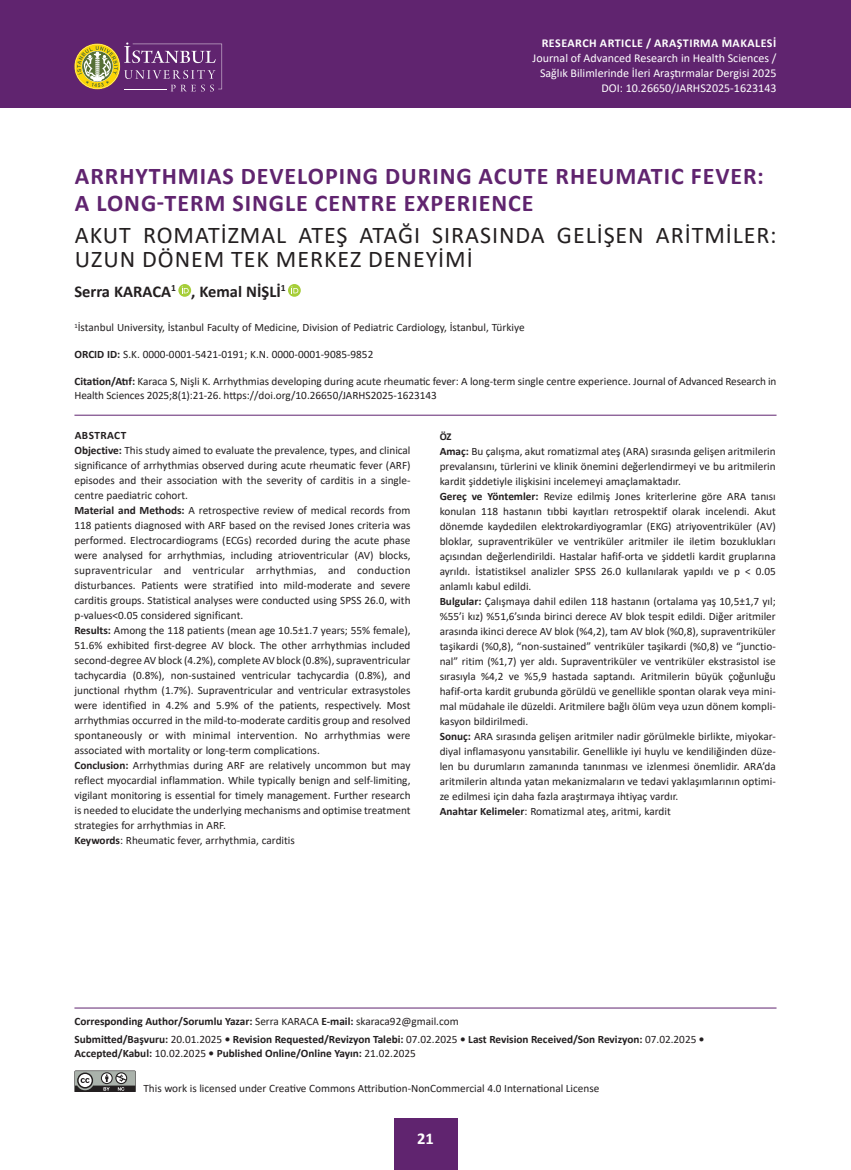
<style>
.page{position:relative;width:851px;height:1170px;background:#fff}
.page>*{position:absolute;margin:0;border:0;box-sizing:border-box;transform-origin:0 0}
.t1{font:700 24px/27px "Calibri";letter-spacing:.04em;color:#60246f}
.t2{font:24px/24px "Calibri";letter-spacing:.04em;color:#231f20}
.t3{font:700 16.5px "Calibri";color:#231f20}
.t4{font:700 16.5px "Calibri";color:#fff}
.t5{font:12px/15px "Calibri";color:#fff;text-align:right}
.t6{font:700 12px "Calibri";letter-spacing:.04em;color:#fff}
.t7{font:11.25px/15px "Calibri";color:#231f20}
.t8{font:700 11.25px/17.7px "Calibri";color:#231f20}
.t9{font:700 10.5px "Calibri";color:#231f20}
.s1{font-weight:700}
.s2{font-weight:400}
</style>
<div class="page">
<div style="left:393px;top:1118px;width:64px;height:51px;background:#60246f"></div>
<div style="left:0;top:0;width:850px;height:107px;background:#60246f"></div>
<svg style="left:178px;top:284px;width:13px;height:13px"></svg>
<svg style="left:182px;top:286px;width:7px;height:7px"></svg>
<svg style="left:288px;top:284px;width:13px;height:13px"></svg>
<svg style="left:291px;top:286px;width:7px;height:7px"></svg>
<hr style="left:74px;top:1007px;width:702px;height:1px;background:#60246f">
<svg style="left:74px;top:1070px;width:62px;height:21px"></svg>
<svg style="left:74px;top:43px;width:148px;height:49px"></svg>
<hr style="left:74px;top:415px;width:702px;height:1px;background:#60246f">
<p class="t6" style="left:541px;top:34px;width:236px">RESEARCH ARTICLE / ARAŞTIRMA MAKALESİ</p>
<p class="t5" style="left:532px;top:50px;width:245px">Journal of Advanced Research in Health Sciences /<br>Sağlık Bilimlerinde İleri Araştırmalar Dergisi 2025<br>DOI: 10.26650/JARHS2025-1623143</p>
<h1 class="t1" style="left:75px;top:162px;width:690px">ARRHYTHMIAS DEVELOPING DURING ACUTE RHEUMATIC FEVER:<br>A LONG-TERM SINGLE CENTRE EXPERIENCE</h1>
<h1 class="t2" style="left:75px;top:222px;width:703px">AKUT ROMATİZMAL ATEŞ ATAĞI SIRASINDA GELİŞEN ARİTMİLER:<br>UZUN DÖNEM TEK MERKEZ DENEYİMİ</h1>
<h2 class="t3" style="left:74px;top:279px;width:213px">Serra KARACA<sup>1</sup> , Kemal NİŞLİ<sup>1</sup></h2>
<p class="t7" style="left:74px;top:320px;width:451px"><sup>1</sup>İstanbul University, İstanbul Faculty of Medicine, Division of Pediatric Cardiology, İstanbul, Türkiye</p>
<p class="t7" style="left:74px;top:347px;width:300px"><span class="s1">ORCID ID:</span> S.K. 0000-0001-5421-0191; K.N. 0000-0001-9085-9852</p>
<p class="t7" style="left:74px;top:374px;width:703px;line-height:13.5px"><span class="s1">Citation/Atıf:</span> Karaca S, Nişli K. Arrhythmias developing during acute rheumatic fever: A long-term single centre experience. Journal of Advanced Research in<br>Health Sciences 2025;8(1):21-26. https://doi.org/10.26650/JARHS2025-1623143</p>
<p class="t7" style="left:74px;top:427px;width:337px"><span class="s1">ABSTRACT<br>Objective:</span> This study aimed to evaluate the prevalence, types, and clinical significance of arrhythmias observed during acute rheumatic fever (ARF) episodes and their association with the severity of carditis in a single&shy;centre paediatric cohort.<br><span class="s1">Material and Methods:</span> A retrospective review of medical records from 118 patients diagnosed with ARF based on the revised Jones criteria was performed. Electrocardiograms (ECGs) recorded during the acute phase were analysed for arrhythmias, including atrioventricular (AV) blocks, supraventricular and ventricular arrhythmias, and conduction disturbances. Patients were stratified into mild-moderate and severe carditis groups. Statistical analyses were conducted using SPSS 26.0, with p-values&lt;0.05 considered significant.<br><span class="s1">Results:</span> Among the 118 patients (mean age 10.5±1.7 years; 55% female), 51.6% exhibited first-degree AV block. The other arrhythmias included second-degree AV block (4.2%), complete AV block (0.8%), supraventricular tachycardia (0.8%), non-sustained ventricular tachycardia (0.8%), and junctional rhythm (1.7%). Supraventricular and ventricular extrasystoles were identified in 4.2% and 5.9% of the patients, respectively. Most arrhythmias occurred in the mild-to-moderate carditis group and resolved spontaneously or with minimal intervention. No arrhythmias were associated with mortality or long-term complications.<br><span class="s1">Conclusion:</span> Arrhythmias during ARF are relatively uncommon but may reflect myocardial inflammation. While typically benign and self-limiting, vigilant monitoring is essential for timely management. Further research is needed to elucidate the underlying mechanisms and optimise treatment strategies for arrhythmias in ARF.<br><span class="s1">Keywords</span>: Rheumatic fever, arrhythmia, carditis</p>
<p class="t9" style="left:439px;top:428px;width:13px">ÖZ</p>
<p class="t7" style="left:439px;top:443px;width:337px"><span class="s1">Amaç:</span> Bu çalışma, akut romatizmal ateş (ARA) sırasında gelişen aritmilerin prevalansını, türlerini ve klinik önemini değerlendirmeyi ve bu aritmilerin kardit şiddetiyle ilişkisini incelemeyi amaçlamaktadır.<br><span class="s1">Gereç ve Yöntemler:</span> Revize edilmiş Jones kriterlerine göre ARA tanısı konulan 118 hastanın tıbbi kayıtları retrospektif olarak incelendi. Akut dönemde kaydedilen elektrokardiyogramlar (EKG) atriyoventriküler (AV) bloklar, supraventriküler ve ventriküler aritmiler ile iletim bozuklukları açısından değerlendirildi. Hastalar hafif-orta ve şiddetli kardit gruplarına ayrıldı. İstatistiksel analizler SPSS 26.0 kullanılarak yapıldı ve p &lt; 0.05 anlamlı kabul edildi.<br><span class="s1">Bulgular:</span> Çalışmaya dahil edilen 118 hastanın (ortalama yaş 10,5±1,7 yıl; %55’i kız) %51,6’sında birinci derece AV blok tespit edildi. Diğer aritmiler arasında ikinci derece AV blok (%4,2), tam AV blok (%0,8), supraventriküler taşikardi (%0,8), “non-sustained” ventriküler taşikardi (%0,8) ve “junctio&shy;nal” ritim (%1,7) yer aldı. Supraventriküler ve ventriküler ekstrasistol ise sırasıyla %4,2 ve %5,9 hastada saptandı. Aritmilerin büyük çoğunluğu hafif-orta kardit grubunda görüldü ve genellikle spontan olarak veya mini&shy;mal müdahale ile düzeldi. Aritmilere bağlı ölüm veya uzun dönem kompli&shy;kasyon bildirilmedi.<br><span class="s1">Sonuç:</span> ARA sırasında gelişen aritmiler nadir görülmekle birlikte, miyokar&shy;diyal inflamasyonu yansıtabilir. Genellikle iyi huylu ve kendiliğinden düze&shy;len bu durumların zamanında tanınması ve izlenmesi önemlidir. ARA’da aritmilerin altında yatan mekanizmaların ve tedavi yaklaşımlarının optimi&shy;ze edilmesi için daha fazla araştırmaya ihtiyaç vardır.<br><span class="s1">Anahtar Kelimeler</span>: Romatizmal ateş, aritmi, kardit</p>
<p class="t8" style="left:74px;top:1012px;width:631px">Corresponding Author/Sorumlu Yazar: <span class="s2">Serra KARACA</span> E-mail: <span class="s2">skaraca92@gmail.com<br></span>Submitted/Başvuru: <span class="s2">20.01.2025</span> • Revision Requested/Revizyon Talebi: <span class="s2">07.02.2025</span> • Last Revision Received/Son Revizyon: <span class="s2">07.02.2025</span> •</p>
<p class="t8" style="left:74px;top:1043px;width:343px">Accepted/Kabul: <span class="s2">10.02.2025</span> • Published Online/Online Yayın: <span class="s2">21.02.2025</span></p>
<p class="t7" style="left:143px;top:1080px;width:457px">This work is licensed under Creative Commons Attribution-NonCommercial 4.0 International License</p>
<h2 class="t4" style="left:417px;top:1126px;width:18px">21</h2>
</div>
